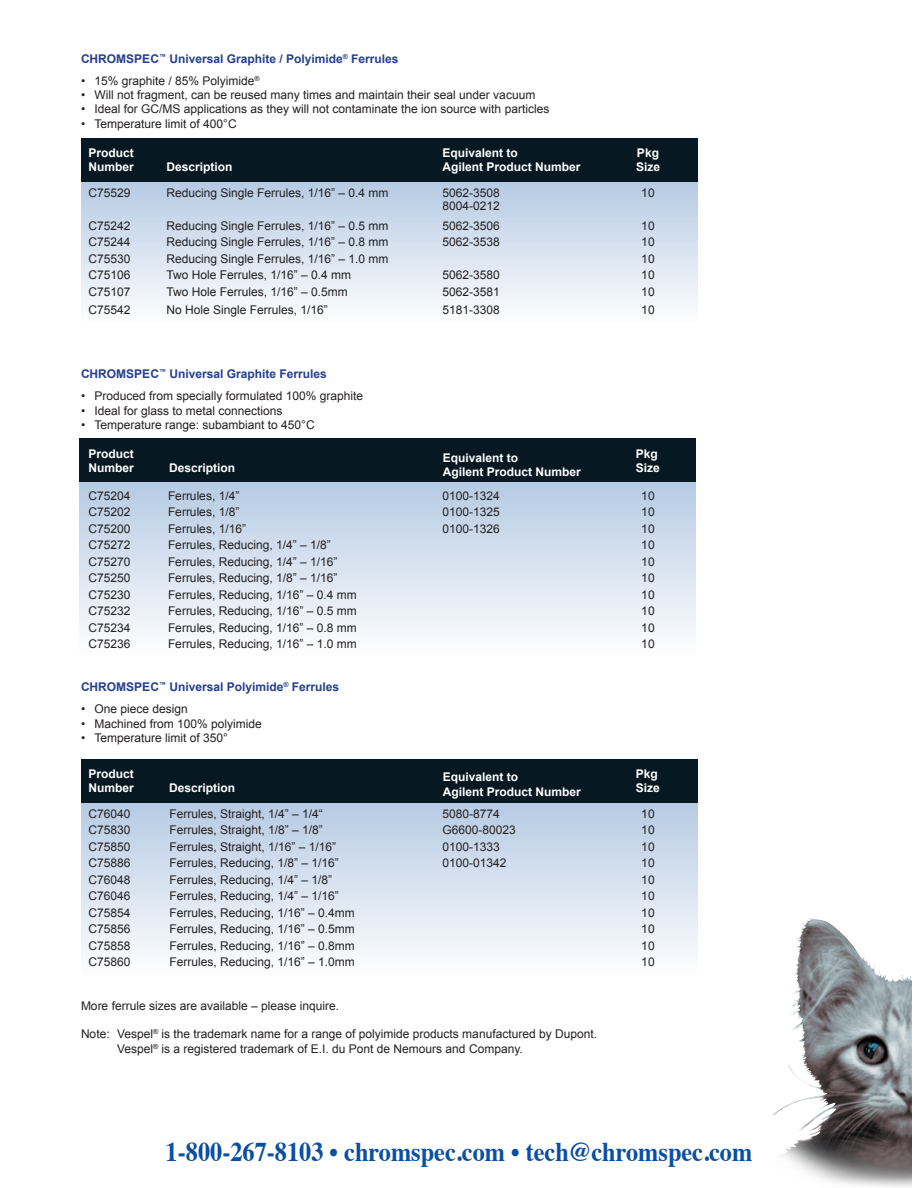
<style>
.page{position:relative;width:918px;height:1188px;background:#fff}
.page>*{position:absolute;margin:0;border:0;box-sizing:border-box;transform-origin:0 0}
.t1{font:700 27px "Times";color:#0a4fa2;scale:.9 1}
.t2{font:12px "Arial";color:#231f20}
.t3{font:700 12px "Arial";color:#fff}
.t4{font:700 12px "Arial";color:#253f8e}
</style>
<div class="page">
<div style="left:81px;top:802px;width:617px;height:174px;background:linear-gradient(to bottom,#b6cae3,#fefefe)"></div>
<div style="left:80px;top:482px;width:616px;height:175px;background:linear-gradient(to bottom,#b6cae3,#fefefe)"></div>
<div style="left:81px;top:181px;width:617px;height:143px;background:linear-gradient(to bottom,#b5cae3,#fefefe)"></div>
<div style="left:81px;top:138px;width:617px;height:43px;background:#071822"></div>
<img style="left:773px;top:918px;width:138px;height:269px">
<div style="left:80px;top:438px;width:616px;height:44px;background:#071822"></div>
<div style="left:81px;top:760px;width:617px;height:43px;background:#071822"></div>
<p class="t4" style="left:81px;top:51px;width:319px">CHROMSPEC<sup>™</sup> Universal Graphite / Polyimide<sup>®</sup> Ferrules</p>
<p class="t2" style="left:81px;top:73px;width:180px">• 15% graphite / 85% Polyimide<sup>®</sup></p>
<p class="t2" style="left:81px;top:87px;width:456px">• Will not fragment, can be reused many times and maintain their seal under vacuum</p>
<p class="t2" style="left:81px;top:101px;width:470px">• Ideal for GC/MS applications as they will not contaminate the ion source with particles</p>
<p class="t2" style="left:81px;top:116px;width:157px">• Temperature limit of 400°C</p>
<p class="t3" style="left:88px;top:145px;width:47px">Product</p>
<p class="t3" style="left:442px;top:145px;width:77px">Equivalent to</p>
<p class="t3" style="left:637px;top:145px;width:24px">Pkg</p>
<p class="t3" style="left:88px;top:159px;width:47px">Number</p>
<p class="t3" style="left:166px;top:159px;width:68px">Description</p>
<p class="t3" style="left:442px;top:159px;width:140px">Agilent Product Number</p>
<p class="t3" style="left:636px;top:159px;width:26px">Size</p>
<p class="t2" style="left:88px;top:184px;width:44px">C75529</p>
<p class="t2" style="left:166px;top:184px;width:224px">Reducing Single Ferrules, 1/16” – 0.4 mm</p>
<p class="t2" style="left:442px;top:184px;width:59px">5062-3508</p>
<p class="t2" style="left:641px;top:184px;width:15px">10</p>
<p class="t2" style="left:442px;top:198px;width:59px">8004-0212</p>
<p class="t2" style="left:88px;top:217px;width:44px">C75242</p>
<p class="t2" style="left:166px;top:217px;width:224px">Reducing Single Ferrules, 1/16” – 0.5 mm</p>
<p class="t2" style="left:442px;top:217px;width:59px">5062-3506</p>
<p class="t2" style="left:641px;top:217px;width:15px">10</p>
<p class="t2" style="left:88px;top:234px;width:44px">C75244</p>
<p class="t2" style="left:166px;top:234px;width:224px">Reducing Single Ferrules, 1/16” – 0.8 mm</p>
<p class="t2" style="left:442px;top:234px;width:59px">5062-3538</p>
<p class="t2" style="left:641px;top:234px;width:15px">10</p>
<p class="t2" style="left:88px;top:250px;width:44px">C75530</p>
<p class="t2" style="left:166px;top:250px;width:224px">Reducing Single Ferrules, 1/16” – 1.0 mm</p>
<p class="t2" style="left:641px;top:250px;width:15px">10</p>
<p class="t2" style="left:88px;top:267px;width:44px">C75106</p>
<p class="t2" style="left:166px;top:267px;width:186px">Two Hole Ferrules, 1/16” – 0.4 mm</p>
<p class="t2" style="left:442px;top:267px;width:59px">5062-3580</p>
<p class="t2" style="left:641px;top:267px;width:15px">10</p>
<p class="t2" style="left:88px;top:283px;width:44px">C75107</p>
<p class="t2" style="left:166px;top:283px;width:183px">Two Hole Ferrules, 1/16” – 0.5mm</p>
<p class="t2" style="left:442px;top:283px;width:59px">5062-3581</p>
<p class="t2" style="left:641px;top:283px;width:15px">10</p>
<p class="t2" style="left:88px;top:301px;width:44px">C75542</p>
<p class="t2" style="left:166px;top:301px;width:163px">No Hole Single Ferrules, 1/16”</p>
<p class="t2" style="left:442px;top:301px;width:59px">5181-3308</p>
<p class="t2" style="left:641px;top:301px;width:15px">10</p>
<p class="t4" style="left:81px;top:366px;width:247px">CHROMSPEC<sup>™</sup> Universal Graphite Ferrules</p>
<p class="t2" style="left:81px;top:388px;width:284px">• Produced from specially formulated 100% graphite</p>
<p class="t2" style="left:81px;top:403px;width:203px">• Ideal for glass to metal connections</p>
<p class="t2" style="left:81px;top:417px;width:235px">• Temperature range: subambiant to 450°C</p>
<p class="t3" style="left:89px;top:446px;width:47px">Product</p>
<p class="t3" style="left:89px;top:460px;width:47px">Number</p>
<p class="t3" style="left:169px;top:460px;width:68px">Description</p>
<p class="t3" style="left:443px;top:449px;width:77px">Equivalent to</p>
<p class="t3" style="left:443px;top:464px;width:140px">Agilent Product Number</p>
<p class="t3" style="left:636px;top:446px;width:24px">Pkg</p>
<p class="t3" style="left:636px;top:460px;width:26px">Size</p>
<p class="t2" style="left:88px;top:487px;width:44px">C75204</p>
<p class="t2" style="left:168px;top:487px;width:73px">Ferrules, 1/4”</p>
<p class="t2" style="left:442px;top:487px;width:59px">0100-1324</p>
<p class="t2" style="left:641px;top:487px;width:15px">10</p>
<p class="t2" style="left:88px;top:504px;width:44px">C75202</p>
<p class="t2" style="left:168px;top:504px;width:73px">Ferrules, 1/8”</p>
<p class="t2" style="left:442px;top:504px;width:59px">0100-1325</p>
<p class="t2" style="left:641px;top:504px;width:15px">10</p>
<p class="t2" style="left:88px;top:520px;width:44px">C75200</p>
<p class="t2" style="left:168px;top:520px;width:80px">Ferrules, 1/16”</p>
<p class="t2" style="left:442px;top:520px;width:59px">0100-1326</p>
<p class="t2" style="left:641px;top:520px;width:15px">10</p>
<p class="t2" style="left:88px;top:537px;width:44px">C75272</p>
<p class="t2" style="left:168px;top:537px;width:164px">Ferrules, Reducing, 1/4” – 1/8”</p>
<p class="t2" style="left:641px;top:537px;width:15px">10</p>
<p class="t2" style="left:88px;top:553px;width:44px">C75270</p>
<p class="t2" style="left:168px;top:553px;width:171px">Ferrules, Reducing, 1/4” – 1/16”</p>
<p class="t2" style="left:641px;top:553px;width:15px">10</p>
<p class="t2" style="left:88px;top:570px;width:44px">C75250</p>
<p class="t2" style="left:168px;top:570px;width:171px">Ferrules, Reducing, 1/8” – 1/16”</p>
<p class="t2" style="left:641px;top:570px;width:15px">10</p>
<p class="t2" style="left:88px;top:586px;width:44px">C75230</p>
<p class="t2" style="left:168px;top:586px;width:190px">Ferrules, Reducing, 1/16” – 0.4 mm</p>
<p class="t2" style="left:641px;top:586px;width:15px">10</p>
<p class="t2" style="left:88px;top:603px;width:44px">C75232</p>
<p class="t2" style="left:168px;top:603px;width:190px">Ferrules, Reducing, 1/16” – 0.5 mm</p>
<p class="t2" style="left:641px;top:603px;width:15px">10</p>
<p class="t2" style="left:88px;top:619px;width:44px">C75234</p>
<p class="t2" style="left:168px;top:619px;width:190px">Ferrules, Reducing, 1/16” – 0.8 mm</p>
<p class="t2" style="left:641px;top:619px;width:15px">10</p>
<p class="t2" style="left:88px;top:636px;width:44px">C75236</p>
<p class="t2" style="left:168px;top:636px;width:190px">Ferrules, Reducing, 1/16” – 1.0 mm</p>
<p class="t2" style="left:641px;top:636px;width:15px">10</p>
<p class="t4" style="left:81px;top:679px;width:260px">CHROMSPEC<sup>™</sup> Universal Polyimide<sup>®</sup> Ferrules</p>
<p class="t2" style="left:81px;top:701px;width:108px">• One piece design</p>
<p class="t2" style="left:81px;top:715px;width:182px">• Machined from 100% polyimide</p>
<p class="t2" style="left:81px;top:730px;width:149px">• Temperature limit of 350°</p>
<p class="t3" style="left:89px;top:766px;width:47px">Product</p>
<p class="t3" style="left:89px;top:780px;width:47px">Number</p>
<p class="t3" style="left:169px;top:780px;width:68px">Description</p>
<p class="t3" style="left:443px;top:769px;width:77px">Equivalent to</p>
<p class="t3" style="left:443px;top:784px;width:140px">Agilent Product Number</p>
<p class="t3" style="left:636px;top:766px;width:24px">Pkg</p>
<p class="t3" style="left:636px;top:780px;width:26px">Size</p>
<p class="t2" style="left:88px;top:806px;width:44px">C76040</p>
<p class="t2" style="left:170px;top:806px;width:155px">Ferrules, Straight, 1/4” – 1/4“</p>
<p class="t2" style="left:442px;top:806px;width:59px">5080-8774</p>
<p class="t2" style="left:641px;top:806px;width:15px">10</p>
<p class="t2" style="left:88px;top:822px;width:44px">C75830</p>
<p class="t2" style="left:170px;top:822px;width:155px">Ferrules, Straight, 1/8” – 1/8”</p>
<p class="t2" style="left:442px;top:822px;width:75px">G6600-80023</p>
<p class="t2" style="left:641px;top:822px;width:15px">10</p>
<p class="t2" style="left:88px;top:839px;width:44px">C75850</p>
<p class="t2" style="left:170px;top:839px;width:168px">Ferrules, Straight, 1/16” – 1/16”</p>
<p class="t2" style="left:442px;top:839px;width:59px">0100-1333</p>
<p class="t2" style="left:641px;top:839px;width:15px">10</p>
<p class="t2" style="left:88px;top:855px;width:44px">C75886</p>
<p class="t2" style="left:170px;top:855px;width:171px">Ferrules, Reducing, 1/8” – 1/16”</p>
<p class="t2" style="left:442px;top:855px;width:66px">0100-01342</p>
<p class="t2" style="left:641px;top:855px;width:15px">10</p>
<p class="t2" style="left:88px;top:872px;width:44px">C76048</p>
<p class="t2" style="left:170px;top:872px;width:164px">Ferrules, Reducing, 1/4” – 1/8”</p>
<p class="t2" style="left:641px;top:872px;width:15px">10</p>
<p class="t2" style="left:88px;top:888px;width:44px">C76046</p>
<p class="t2" style="left:170px;top:888px;width:171px">Ferrules, Reducing, 1/4” – 1/16”</p>
<p class="t2" style="left:641px;top:888px;width:15px">10</p>
<p class="t2" style="left:88px;top:905px;width:44px">C75854</p>
<p class="t2" style="left:170px;top:905px;width:187px">Ferrules, Reducing, 1/16” – 0.4mm</p>
<p class="t2" style="left:641px;top:905px;width:15px">10</p>
<p class="t2" style="left:88px;top:921px;width:44px">C75856</p>
<p class="t2" style="left:170px;top:921px;width:187px">Ferrules, Reducing, 1/16” – 0.5mm</p>
<p class="t2" style="left:641px;top:921px;width:15px">10</p>
<p class="t2" style="left:88px;top:938px;width:44px">C75858</p>
<p class="t2" style="left:170px;top:938px;width:187px">Ferrules, Reducing, 1/16” – 0.8mm</p>
<p class="t2" style="left:641px;top:938px;width:15px">10</p>
<p class="t2" style="left:88px;top:954px;width:44px">C75860</p>
<p class="t2" style="left:170px;top:954px;width:187px">Ferrules, Reducing, 1/16” – 1.0mm</p>
<p class="t2" style="left:641px;top:954px;width:15px">10</p>
<p class="t2" style="left:81px;top:997px;width:260px">More ferrule sizes are available – please inquire.</p>
<p class="t2" style="left:81px;top:1026px;width:518px">Note: Vespel<sup>®</sup> is the trademark name for a range of polyimide products manufactured by Dupont.</p>
<p class="t2" style="left:117px;top:1041px;width:407px">Vespel<sup>®</sup> is a registered trademark of E.I. du Pont de Nemours and Company.</p>
<p class="t1" style="left:166px;top:1126px;width:653px">1-800-267-8103 • chromspec.com • tech@chromspec.com</p>
</div>
